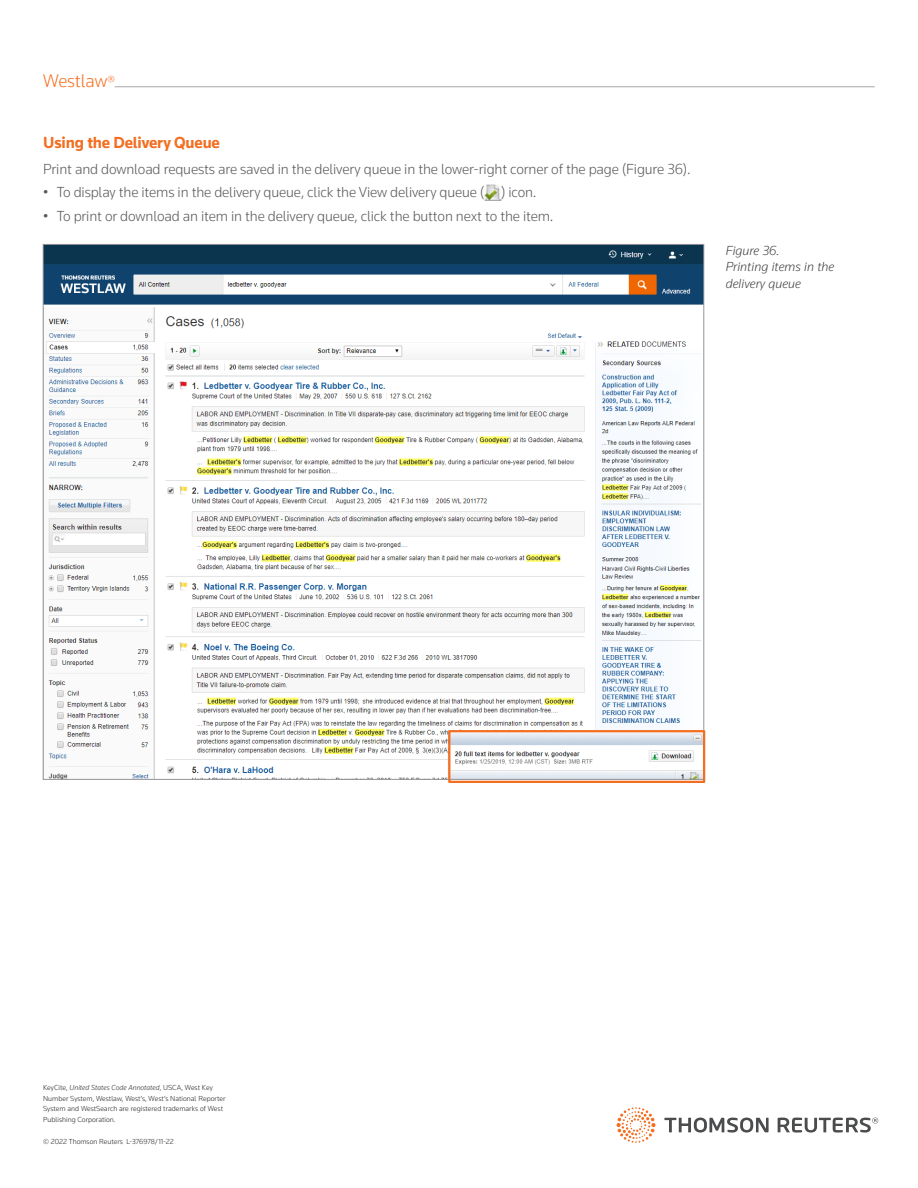
<style>
.page{position:relative;width:918px;height:1188px;background:#fff}
.page>*{position:absolute;margin:0;border:0;box-sizing:border-box;transform-origin:0 0}
.t1{font:300 18.75px "Knowledge 2017";letter-spacing:-.01em;color:#f36e21}
.Subhead{font:700 16.5px "Knowledge 2017";letter-spacing:-.01em;color:#f36e21}
.Bullets{font:300 15px "Knowledge 2017";letter-spacing:-.01em;color:#57585a}
.Body_copy{font:300 15px "Knowledge 2017";letter-spacing:-.01em;color:#57585a}
.F03_Descrip_body{font:italic 300 13.5px/16.5px "Knowledge 2017";color:#3e3e3f}
.t2{font:300 7.5px/10.5px "Knowledge 2017";color:#231f20}
.s1{font-size:15px}
.s2{font-style:italic}
</style>
<div class="page">
<hr style="left:115px;top:86px;width:760px;height:1px;background:#a8a9ad">
<img style="left:484px;top:185px;width:17px;height:15px">
<img style="left:45px;top:246px;width:657px;height:532px">
<div style="left:448px;top:730px;width:257px;height:53px;border:2px solid #f36e21"></div>
<svg style="left:664px;top:1118px;width:214px;height:15px"></svg>
<svg style="left:617px;top:1107px;width:39px;height:36px"></svg>
<h1 class="t1" style="left:43px;top:69px;width:73px">Westlaw<span class="s1">®</span></h1>
<p class="Subhead" style="left:43px;top:132px;width:178px">Using the Delivery Queue</p>
<p class="Body_copy" style="left:43px;top:160px;width:649px">Print and download requests are saved in the delivery queue in the lower-right corner of the page (Figure 36).</p>
<p class="Bullets" style="left:43px;top:183px;width:495px">• To display the items in the delivery queue, click the View delivery queue ( ) icon.</p>
<p class="Bullets" style="left:43px;top:206px;width:512px">• To print or download an item in the delivery queue, click the button next to the item.</p>
<p class="F03_Descrip_body" style="left:726px;top:242px;width:110px">Figure 36.<br>Printing items in the delivery queue</p>
<p class="t2" style="left:43px;top:1082px;width:184px">KeyCite, <span class="s2">United States Code Annotated</span>, USCA, West Key Number System, Westlaw, West’s, West’s National Reporter System and WestSearch are registered trademarks of West Publishing Corporation.</p>
<p class="t2" style="left:43px;top:1136px;width:132px">© 2022 Thomson Reuters L-376978/11-22</p>
</div>
